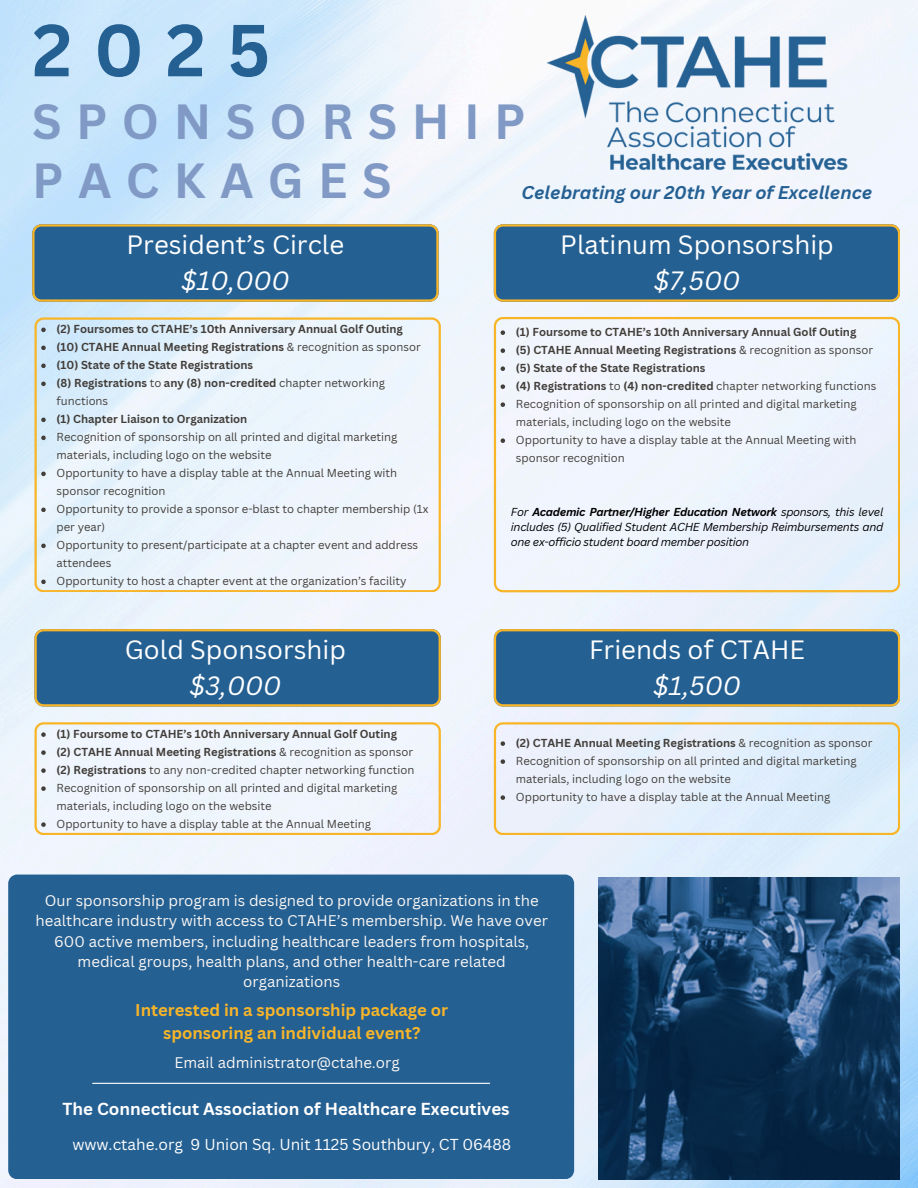
<style>
.page{position:relative;width:918px;height:1188px;background:#fff}
.page>*{position:absolute;margin:0;border:0;box-sizing:border-box;transform-origin:0 0}
.t1{font:700 71.85px "Canva Sans";color:#256093}
.t2{font:700 48px/58.5px "Canva Sans";letter-spacing:.3em;color:#809ac5}
.t3{font:25.8px/36px "Canva Sans";color:#fff;text-align:center}
.t4{font:italic 700 18px "Canva Sans";color:#256093}
.t5{font:700 16.95px "Canva Sans";color:#fff}
.t6{font:700 16.65px/22.5px "Canva Sans";color:#f8b528;text-align:center}
.t7{font:15.45px "Canva Sans";color:#fff}
.t8{font:15px/20.2px "Canva Sans";color:#faf7f4;text-align:center}
.t9{font:11.25px/18px "Canva Sans";color:#423e3a}
.t10{font:700 11.25px/18px "Canva Sans";color:#423e3a}
.t11{font:italic 11.25px/15px "Canva Sans";letter-spacing:-.025em;color:#000;text-align:justify}
.s1{font-style:italic}
.s2{font-weight:400}
.s3{font-weight:700}
</style>
<div class="page">
<img style="left:0;top:0;width:918px;height:1188px">
<div style="left:8px;top:875px;width:566px;height:304px;background:#256093"></div>
<svg style="left:34px;top:317px;width:407px;height:275px"></svg>
<svg style="left:41px;top:328px;width:5px;height:4px"></svg>
<svg style="left:41px;top:346px;width:5px;height:4px"></svg>
<svg style="left:41px;top:364px;width:5px;height:4px"></svg>
<svg style="left:41px;top:382px;width:5px;height:4px"></svg>
<svg style="left:41px;top:418px;width:5px;height:4px"></svg>
<svg style="left:41px;top:436px;width:5px;height:4px"></svg>
<svg style="left:41px;top:472px;width:5px;height:4px"></svg>
<svg style="left:41px;top:508px;width:5px;height:4px"></svg>
<svg style="left:41px;top:544px;width:5px;height:4px"></svg>
<svg style="left:41px;top:580px;width:5px;height:4px"></svg>
<svg style="left:32px;top:224px;width:406px;height:78px;background:#34668c"></svg>
<hr style="left:92px;top:1083px;width:398px;height:1px;background:#fff">
<svg style="left:494px;top:224px;width:406px;height:78px;background:#35668b"></svg>
<svg style="left:35px;top:629px;width:406px;height:77px;background:#33658c"></svg>
<svg style="left:494px;top:629px;width:406px;height:77px;background:#33658c"></svg>
<svg style="left:494px;top:317px;width:406px;height:275px"></svg>
<svg style="left:501px;top:330px;width:4px;height:5px"></svg>
<svg style="left:501px;top:348px;width:4px;height:5px"></svg>
<svg style="left:501px;top:366px;width:4px;height:5px"></svg>
<svg style="left:501px;top:384px;width:4px;height:5px"></svg>
<svg style="left:501px;top:402px;width:4px;height:5px"></svg>
<svg style="left:501px;top:438px;width:4px;height:5px"></svg>
<div style="left:34px;top:722px;width:407px;height:113px;background:#f0f5fd"></div>
<svg style="left:41px;top:732px;width:5px;height:5px"></svg>
<svg style="left:41px;top:750px;width:5px;height:5px"></svg>
<svg style="left:41px;top:768px;width:5px;height:5px"></svg>
<svg style="left:41px;top:786px;width:5px;height:5px"></svg>
<svg style="left:41px;top:822px;width:5px;height:5px"></svg>
<svg style="left:494px;top:722px;width:406px;height:113px;background:#e4ebf1"></svg>
<svg style="left:501px;top:741px;width:4px;height:5px"></svg>
<svg style="left:501px;top:759px;width:4px;height:5px"></svg>
<svg style="left:501px;top:795px;width:4px;height:5px"></svg>
<img style="left:599px;top:878px;width:301px;height:301px">
<img style="left:546px;top:11px;width:302px;height:162px">
<h3 class="t1" style="left:32px;top:0;width:240px">2025</h3>
<h3 class="t2" style="left:32px;top:91px;width:495px">SPONSORSHIP<br>PACKAGES</h3>
<p class="t4" style="left:521px;top:180px;width:352px">Celebrating our 20th Year of Excellence</p>
<p class="t3" style="left:127px;top:226px;width:219px">President’s Circle <span class="s1">$10,000</span></p>
<h1 class="t10" style="left:57px;top:320px;width:348px">(2) Foursomes to CTAHE’s 10th Anniversary Annual Golf Outing</h1>
<p class="t10" style="left:57px;top:338px;width:366px">(10) CTAHE Annual Meeting Registrations <span class="s2">&amp; recognition as sponsor</span></p>
<h3 class="t10" style="left:57px;top:356px;width:198px">(10) State of the State Registrations</h3>
<h2 class="t10" style="left:57px;top:374px;width:330px">(8) Registrations <span class="s2">to</span> any (8) non-credited <span class="s2">chapter networking functions</span></h2>
<h2 class="t10" style="left:57px;top:410px;width:192px">(1) Chapter Liaison to Organization</h2>
<p class="t9" style="left:57px;top:428px;width:342px">Recognition of sponsorship on all printed and digital marketing materials, including logo on the website</p>
<p class="t9" style="left:57px;top:464px;width:342px">Opportunity to have a display table at the Annual Meeting with sponsor recognition</p>
<p class="t9" style="left:57px;top:500px;width:373px">Opportunity to provide a sponsor e-blast to chapter membership (1x per year)</p>
<p class="t9" style="left:57px;top:536px;width:363px">Opportunity to present/participate at a chapter event and address attendees</p>
<p class="t9" style="left:57px;top:572px;width:351px">Opportunity to host a chapter event at the organization’s facility</p>
<p class="t3" style="left:560px;top:226px;width:275px">Platinum Sponsorship <span class="s1">$7,500</span></p>
<p class="t10" style="left:516px;top:323px;width:342px">(1) Foursome to CTAHE’s 10th Anniversary Annual Golf Outing</p>
<p class="t10" style="left:516px;top:341px;width:359px">(5) CTAHE Annual Meeting Registrations <span class="s2">&amp; recognition as sponsor</span></p>
<p class="t10" style="left:516px;top:359px;width:191px">(5) State of the State Registrations</p>
<p class="t10" style="left:516px;top:377px;width:362px">(4) Registrations <span class="s2">to</span> (4) non-credited <span class="s2">chapter networking functions</span></p>
<p class="t9" style="left:516px;top:395px;width:342px">Recognition of sponsorship on all printed and digital marketing materials, including logo on the website</p>
<p class="t9" style="left:516px;top:431px;width:342px">Opportunity to have a display table at the Annual Meeting with sponsor recognition</p>
<h4 class="t11" style="left:511px;top:504px;width:374px">For <span class="s3">Academic Partner/Higher Education Network</span> sponsors, this level includes (5) Qualified Student ACHE Membership Reimbursements and one ex-officio student board member position</h4>
<p class="t3" style="left:125px;top:631px;width:223px">Gold Sponsorship <span class="s1">$3,000</span></p>
<h4 class="t3" style="left:589px;top:631px;width:217px">Friends of CTAHE <span class="s1">$1,500</span></h4>
<p class="t10" style="left:57px;top:725px;width:342px">(1) Foursome to CTAHE’s 10th Anniversary Annual Golf Outing</p>
<p class="t10" style="left:57px;top:743px;width:358px">(2) CTAHE Annual Meeting Registrations <span class="s2">&amp; recognition as sponsor</span></p>
<p class="t9" style="left:57px;top:761px;width:359px"><span class="s3">(2) Registrations</span> to any non-credited chapter networking function</p>
<p class="t9" style="left:57px;top:779px;width:342px">Recognition of sponsorship on all printed and digital marketing materials, including logo on the website</p>
<p class="t9" style="left:57px;top:815px;width:316px">Opportunity to have a display table at the Annual Meeting</p>
<p class="t10" style="left:516px;top:734px;width:358px">(2) CTAHE Annual Meeting Registrations <span class="s2">&amp; recognition as sponsor</span></p>
<h2 class="t9" style="left:516px;top:752px;width:342px">Recognition of sponsorship on all printed and digital marketing materials, including logo on the website</h2>
<p class="t9" style="left:516px;top:788px;width:316px">Opportunity to have a display table at the Annual Meeting</p>
<p class="t8" style="left:36px;top:890px;width:514px">Our sponsorship program is designed to provide organizations in the healthcare industry with access to CTAHE’s membership. We have over 600 active members, including healthcare leaders from hospitals, medical groups, health plans, and other health-care related organizations</p>
<h3 class="t6" style="left:135px;top:999px;width:314px">Interested in a sponsorship package or sponsoring an individual event?</h3>
<h4 class="t8" style="left:174px;top:1052px;width:227px">Email administrator@ctahe.org</h4>
<h2 class="t5" style="left:62px;top:1097px;width:449px">The Connecticut Association of Healthcare Executives</h2>
<p class="t7" style="left:72px;top:1133px;width:440px">www.ctahe.org 9 Union Sq. Unit 1125 Southbury, CT 06488</p>
</div>
